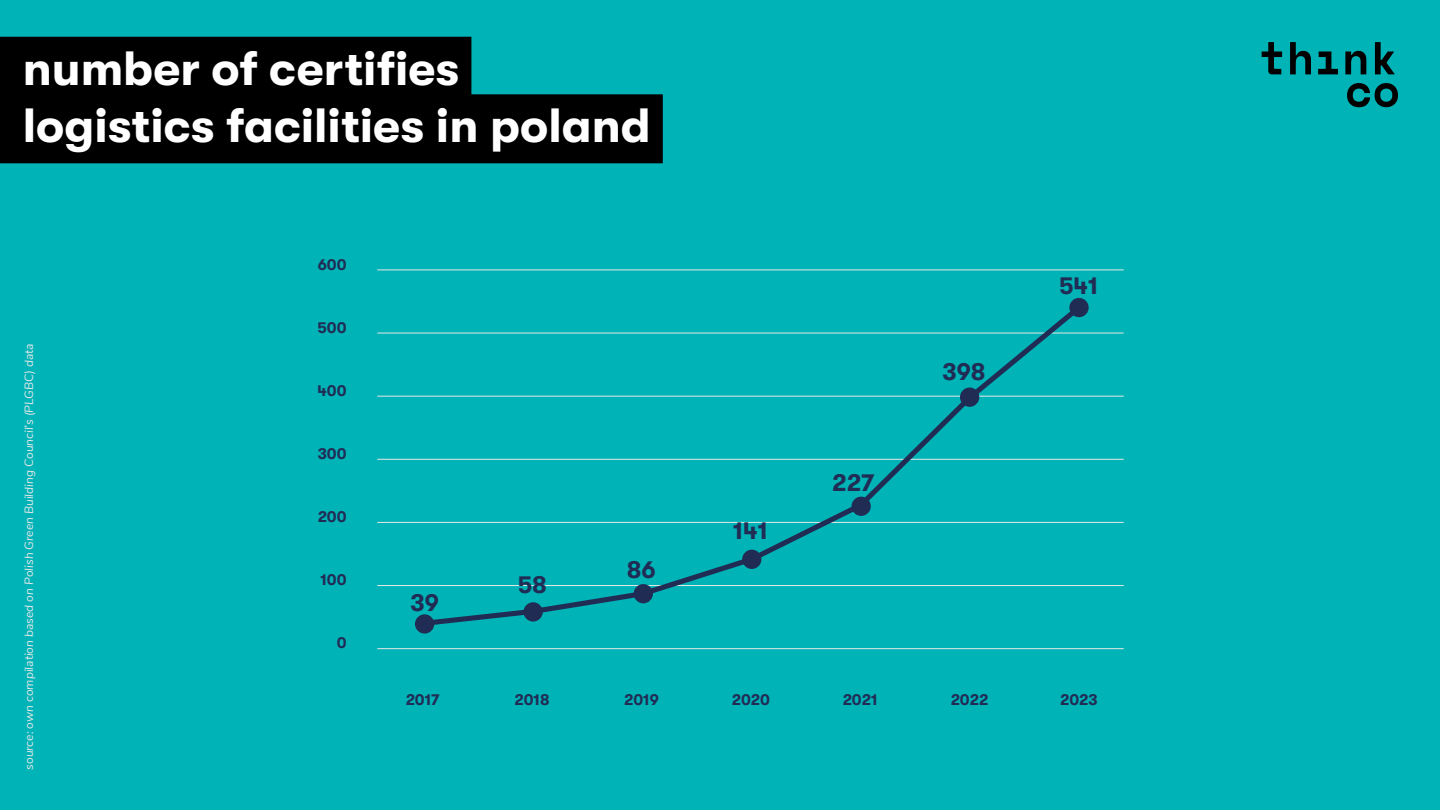
<style>
.page{position:relative;width:1440px;height:810px;background:#00b3b7}
.page>*{position:absolute;margin:0;border:0;box-sizing:border-box;transform-origin:0 0}
.Nagłówki_-_GT_Wallsheim_3{font:700 48px "GT Walsheim";color:#fff}
.Podpisy_zdjęć{font:700 23.77px "GT Walsheim";color:#212c55}
.Podpisy_zdjęć-2{font:700 15.23px "GT Walsheim";color:#212c55}
.Normalny{font:italic 12px "Nunito Sans";color:#e8e8e8}
</style>
<div class="page">
<div style="left:0;top:37px;width:471px;height:69px;background:#000"></div>
<div style="left:0;top:94px;width:663px;height:69px;background:#000"></div>
<hr style="left:377px;top:649px;width:747px;height:1px;background:#e8e8e8">
<hr style="left:377px;top:585px;width:747px;height:1px;background:#e8e8e8">
<hr style="left:377px;top:522px;width:747px;height:1px;background:#e8e8e8">
<hr style="left:377px;top:459px;width:747px;height:1px;background:#e8e8e8">
<hr style="left:377px;top:396px;width:747px;height:1px;background:#e8e8e8">
<hr style="left:377px;top:333px;width:747px;height:1px;background:#e8e8e8">
<hr style="left:377px;top:270px;width:747px;height:1px;background:#e8e8e8">
<svg style="left:420px;top:304px;width:666px;height:325px"></svg>
<div style="left:415px;top:614px;width:19px;height:20px;background:#212c55;border-radius:50%"></div>
<div style="left:523px;top:602px;width:20px;height:20px;background:#212c55;border-radius:50%"></div>
<div style="left:634px;top:584px;width:19px;height:19px;background:#212c55;border-radius:50%"></div>
<div style="left:742px;top:550px;width:19px;height:19px;background:#212c55;border-radius:50%"></div>
<div style="left:852px;top:497px;width:19px;height:19px;background:#212c55;border-radius:50%"></div>
<div style="left:960px;top:388px;width:19px;height:19px;background:#212c55;border-radius:50%"></div>
<div style="left:1069px;top:298px;width:20px;height:19px;background:#212c55;border-radius:50%"></div>
<svg style="left:1262px;top:42px;width:20px;height:32px"></svg>
<svg style="left:1290px;top:42px;width:21px;height:32px"></svg>
<svg style="left:1318px;top:52px;width:20px;height:22px"></svg>
<svg style="left:1345px;top:51px;width:21px;height:23px"></svg>
<svg style="left:1375px;top:42px;width:20px;height:32px"></svg>
<svg style="left:1347px;top:83px;width:51px;height:24px"></svg>
<p class="Nagłówki_-_GT_Wallsheim_3" style="left:23px;top:41px;width:438px">number of certifies</p>
<p class="Nagłówki_-_GT_Wallsheim_3" style="left:23px;top:99px;width:630px">logistics facilities in poland</p>
<p class="Normalny" style="left:20px;top:770px;width:428px;rotate:-90deg">source: own compilation based on Polish Green Building Council’s (PLGBC) data</p>
<p class="Podpisy_zdjęć-2" style="left:318px;top:257px;width:30px">600</p>
<p class="Podpisy_zdjęć-2" style="left:318px;top:320px;width:31px">500</p>
<p class="Podpisy_zdjęć-2" style="left:318px;top:383px;width:31px">400</p>
<p class="Podpisy_zdjęć-2" style="left:318px;top:446px;width:30px">300</p>
<p class="Podpisy_zdjęć-2" style="left:318px;top:509px;width:30px">200</p>
<p class="Podpisy_zdjęć-2" style="left:320px;top:572px;width:28px">100</p>
<p class="Podpisy_zdjęć-2" style="left:337px;top:635px;width:11px">0</p>
<p class="Podpisy_zdjęć" style="left:410px;top:589px;width:30px">39</p>
<p class="Podpisy_zdjęć-2" style="left:406px;top:691px;width:35px">2017</p>
<p class="Podpisy_zdjęć" style="left:518px;top:572px;width:31px">58</p>
<p class="Podpisy_zdjęć" style="left:627px;top:557px;width:30px">86</p>
<p class="Podpisy_zdjęć" style="left:733px;top:518px;width:36px">141</p>
<p class="Podpisy_zdjęć" style="left:832px;top:470px;width:44px">227</p>
<p class="Podpisy_zdjęć" style="left:943px;top:359px;width:44px">398</p>
<p class="Podpisy_zdjęć" style="left:1059px;top:272px;width:41px">541</p>
<p class="Podpisy_zdjęć-2" style="left:515px;top:691px;width:36px">2018</p>
<p class="Podpisy_zdjęć-2" style="left:624px;top:691px;width:36px">2019</p>
<p class="Podpisy_zdjęć-2" style="left:732px;top:691px;width:40px">2020</p>
<p class="Podpisy_zdjęć-2" style="left:843px;top:691px;width:36px">2021</p>
<p class="Podpisy_zdjęć-2" style="left:951px;top:691px;width:39px">2022</p>
<p class="Podpisy_zdjęć-2" style="left:1060px;top:691px;width:39px">2023</p>
</div>
